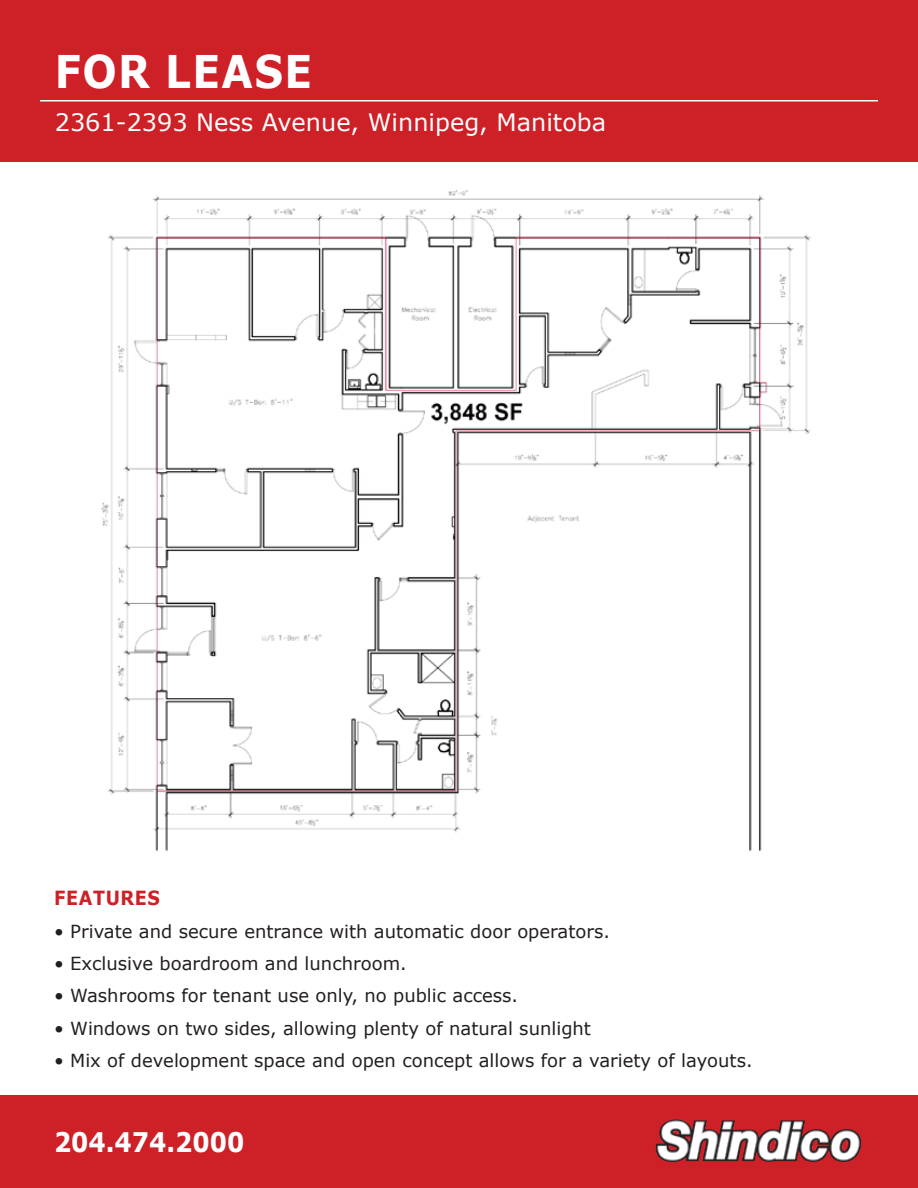
<style>
.page{position:relative;width:918px;height:1188px;background:#fff}
.page>*{position:absolute;margin:0;border:0;box-sizing:border-box;transform-origin:0 0}
.t1{font:700 45px "Verdana";letter-spacing:.035em;color:#fff;scale:.9 1}
.t2{font:700 27px "Verdana";color:#fff;scale:.9 1}
.t3{font:24px "Verdana";color:#fff}
.t4{font:700 19.5px "Verdana";letter-spacing:.035em;color:#cd2027;scale:.9 1}
.t5{font:18px "Verdana";color:#231f20}
</style>
<div class="page">
<div style="left:0;top:0;width:918px;height:162px;background:#cd2027"></div>
<div style="left:0;top:1096px;width:918px;height:92px;background:#cd2027"></div>
<img style="left:655px;top:1120px;width:207px;height:42px">
<hr style="left:40px;top:100px;width:838px;height:1px;background:#fff">
<img style="left:101px;top:190px;width:710px;height:662px">
<h1 class="t1" style="left:55px;top:40px;width:288px">FOR LEASE</h1>
<h3 class="t3" style="left:55px;top:106px;width:553px">2361-2393 Ness Avenue, Winnipeg, Manitoba</h3>
<p class="t4" style="left:54px;top:884px;width:119px">FEATURES</p>
<p class="t5" style="left:54px;top:919px;width:557px">• Private and secure entrance with automatic door operators.</p>
<p class="t5" style="left:54px;top:951px;width:354px">• Exclusive boardroom and lunchroom.</p>
<p class="t5" style="left:54px;top:983px;width:466px">• Washrooms for tenant use only, no public access.</p>
<p class="t5" style="left:54px;top:1016px;width:539px">• Windows on two sides, allowing plenty of natural sunlight</p>
<p class="t5" style="left:54px;top:1048px;width:700px">• Mix of development space and open concept allows for a variety of layouts.</p>
<h2 class="t2" style="left:54px;top:1123px;width:213px">204.474.2000</h2>
</div>
